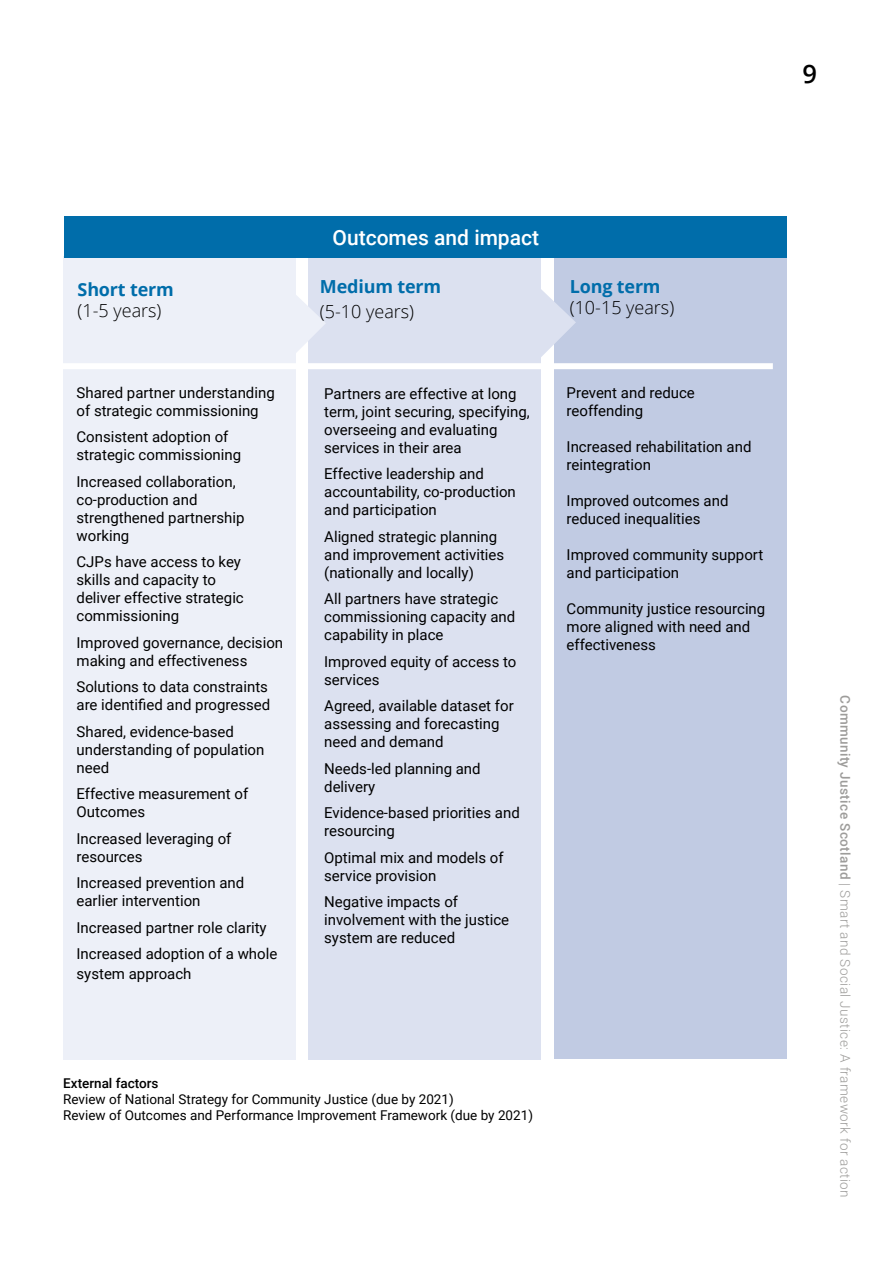
<style>
.page{position:relative;width:893px;height:1263px;background:#fff}
.page>*{position:absolute;margin:0;border:0;box-sizing:border-box;transform-origin:0 0}
.t1{font:600 25.5px "Open Sans";color:#000}
.t2{font:500 21px "Roboto";color:#fff}
.t3{font:300 18px "Open Sans";color:#000}
.t4{font:700 18px "Open Sans";letter-spacing:-.01em;color:#006daa}
.t5{font:15px/18px "Roboto";color:#000}
.t6{font:13.5px/16.2px "Roboto";color:#000}
.t7{font:300 13.5px "Roboto";letter-spacing:.03em;color:#9d9c9a}
.t8{font:500 13.5px "Roboto";color:#000}
.s1{font-weight:500}
</style>
<div class="page">
<div style="left:64px;top:256px;width:232px;height:803px;background:#edf0f8"></div>
<div style="left:308px;top:256px;width:232px;height:803px;background:#dce1f0"></div>
<div style="left:555px;top:255px;width:232px;height:804px;background:#c1cbe3"></div>
<svg style="left:296px;top:295px;width:29px;height:58px"></svg>
<svg style="left:540px;top:288px;width:36px;height:71px"></svg>
<div style="left:64px;top:216px;width:723px;height:42px;background:#006daa"></div>
<h1 class="t1" style="left:802px;top:56px;width:16px">9</h1>
<p class="t4" style="left:78px;top:276px;width:98px">Short term</p>
<p class="t3" style="left:78px;top:298px;width:85px">(1-5 years)</p>
<p class="t5" style="left:77px;top:383px;width:200px">Shared partner understanding of strategic commissioning</p>
<p class="t5" style="left:77px;top:427px;width:166px">Consistent adoption of strategic commissioning</p>
<p class="t5" style="left:77px;top:472px;width:169px">Increased collaboration, co-production and strengthened partnership working</p>
<p class="t5" style="left:77px;top:552px;width:169px">CJPs have access to key skills and capacity to deliver effective strategic commissioning</p>
<p class="t5" style="left:77px;top:633px;width:208px">Improved governance, decision making and effectiveness</p>
<p class="t5" style="left:77px;top:677px;width:195px">Solutions to data constraints are identified and progressed</p>
<p class="t5" style="left:77px;top:722px;width:189px">Shared, evidence-based understanding of population need</p>
<p class="t5" style="left:77px;top:784px;width:173px">Effective measurement of<br>Outcomes</p>
<p class="t5" style="left:77px;top:829px;width:156px">Increased leveraging of resources</p>
<p class="t5" style="left:77px;top:873px;width:169px">Increased prevention and earlier intervention</p>
<p class="t5" style="left:77px;top:914px;width:202px;line-height:26.5px">Increased partner role clarity<br>Increased adoption of a whole</p>
<p class="t5" style="left:77px;top:964px;width:117px">system approach</p>
<h2 class="t2" style="left:333px;top:222px;width:208px">Outcomes and impact</h2>
<p class="t4" style="left:320px;top:273px;width:123px">Medium term</p>
<p class="t3" style="left:320px;top:299px;width:96px">(5-10 years)</p>
<p class="t5" style="left:324px;top:384px;width:207px">Partners are effective at long term, joint securing, specifying, overseeing and evaluating services in their area</p>
<p class="t5" style="left:324px;top:464px;width:193px">Effective leadership and accountability, co-production and participation</p>
<p class="t5" style="left:324px;top:527px;width:181px">Aligned strategic planning and improvement activities (nationally and locally)</p>
<p class="t5" style="left:324px;top:589px;width:193px">All partners have strategic commissioning capacity and capability in place</p>
<p class="t5" style="left:324px;top:652px;width:194px">Improved equity of access to services</p>
<p class="t5" style="left:324px;top:696px;width:191px">Agreed, available dataset for assessing and forecasting need and demand</p>
<p class="t5" style="left:324px;top:759px;width:158px">Needs-led planning and delivery</p>
<p class="t5" style="left:324px;top:803px;width:197px">Evidence-based priorities and resourcing</p>
<p class="t5" style="left:324px;top:848px;width:181px">Optimal mix and models of service provision</p>
<p class="t5" style="left:324px;top:892px;width:186px">Negative impacts of involvement with the justice system are reduced</p>
<p class="t4" style="left:570px;top:273px;width:92px">Long term</p>
<p class="t3" style="left:570px;top:295px;width:106px">(10-15 years)</p>
<p class="t5" style="left:567px;top:383px;width:130px">Prevent and reduce reoffending</p>
<p class="t5" style="left:567px;top:437px;width:186px">Increased rehabilitation and reintegration</p>
<p class="t5" style="left:567px;top:491px;width:163px">Improved outcomes and reduced inequalities</p>
<p class="t5" style="left:567px;top:545px;width:198px">Improved community support and participation</p>
<p class="t5" style="left:567px;top:599px;width:200px">Community justice resourcing more aligned with need and effectiveness</p>
<p class="t8" style="left:63px;top:1074px;width:97px">External factors</p>
<p class="t6" style="left:63px;top:1091px;width:471px">Review of National Strategy for Community Justice (due by 2021)<br>Review of Outcomes and Performance Improvement Framework (due by 2021)</p>
<p class="t7" style="left:855px;top:695px;width:504px;rotate:90deg"><span class="s1">Community Justice Scotland</span> | Smart and Social Justice: A framework for action</p>
</div>
